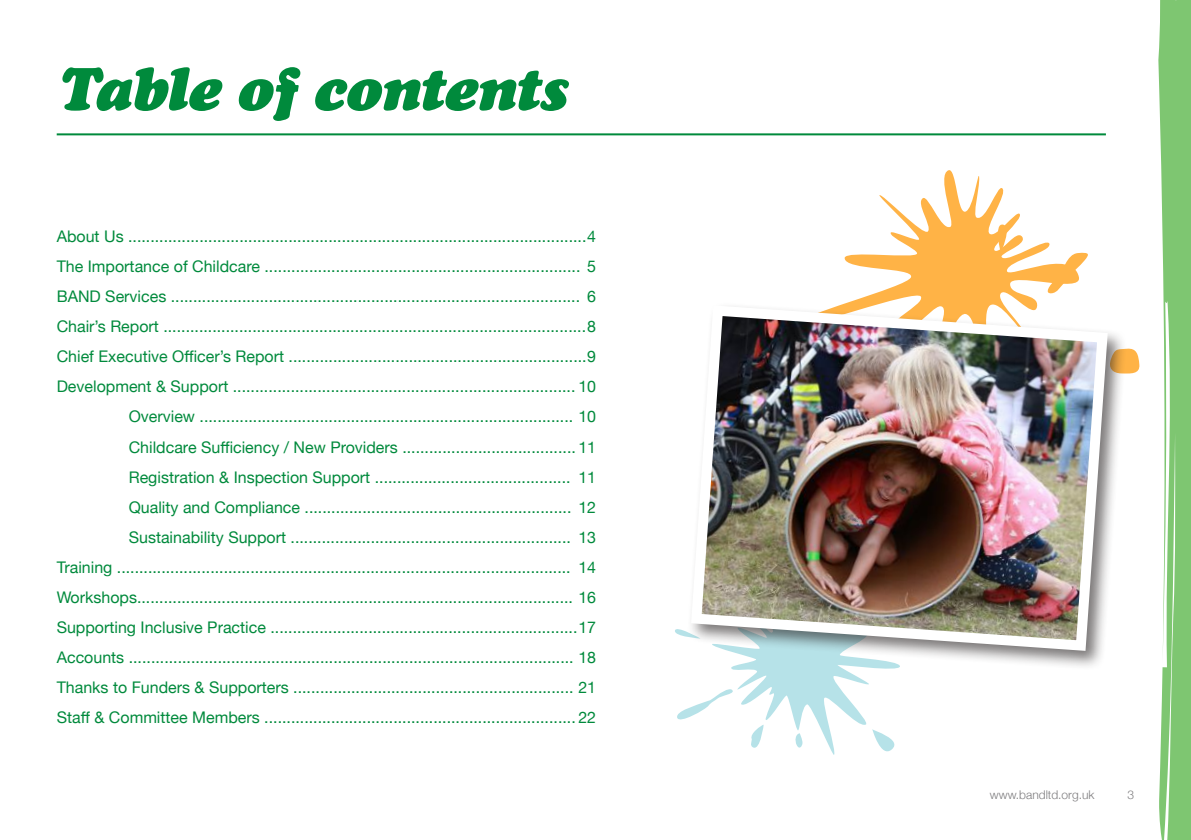
<style>
.page{position:relative;width:1191px;height:840px;background:#fff}
.page>*{position:absolute;margin:0;border:0;box-sizing:border-box;transform-origin:0 0}
.t1{font:italic 60px "Cooper Black Std";color:#008a3c}
.t2{font:16px/30px "Helvetica Neue";color:#008a3c;text-align:right}
.t3{font:300 12px "Helvetica Neue";color:#7d7c7e}
</style>
<div class="page">
<svg style="left:1158px;top:0;width:33px;height:839px"></svg>
<hr style="left:57px;top:133px;width:1049px;height:2px;background:#008a3c">
<svg style="left:675px;top:629px;width:220px;height:126px"></svg>
<svg style="left:844px;top:170px;width:206px;height:130px"></svg>
<svg style="left:1044px;top:252px;width:44px;height:42px"></svg>
<svg style="left:1127px;top:348px;width:13px;height:26px"></svg>
<svg style="left:953px;top:225px;width:18px;height:33px"></svg>
<svg style="left:993px;top:222px;width:19px;height:31px"></svg>
<div style="left:687px;top:301px;width:440px;height:369px;background:#241f1f;opacity:.6"></div>
<img style="left:685px;top:300px;width:428px;height:355px">
<h1 class="t1" style="left:57px;top:52px;width:517px">Table of contents</h1>
<p class="t2" style="left:57px;top:222px;width:541px">About Us .......................................................................................................4<br>The Importance of Childcare ....................................................................... 5<br>BAND Services ............................................................................................ 6<br>Chair’s Report ...............................................................................................8<br>Chief Executive Officer’s Report ...................................................................9<br>Development &amp; Support ............................................................................. 10<br>Overview .................................................................................... 10<br>Childcare Sufficiency / New Providers ....................................... 11<br>Registration &amp; Inspection Support ............................................ 11<br>Quality and Compliance ............................................................ 12<br>Sustainability Support ............................................................... 13<br>Training ...................................................................................................... 14<br>Workshops.................................................................................................. 16<br>Supporting Inclusive Practice .....................................................................17<br>Accounts .................................................................................................... 18<br>Thanks to Funders &amp; Supporters ............................................................... 21<br>Staff &amp; Committee Members ...................................................................... 22</p>
<p class="t3" style="left:990px;top:784px;width:106px">www.bandltd.org.uk</p>
<p class="t3" style="left:1127px;top:784px;width:8px">3</p>
</div>
